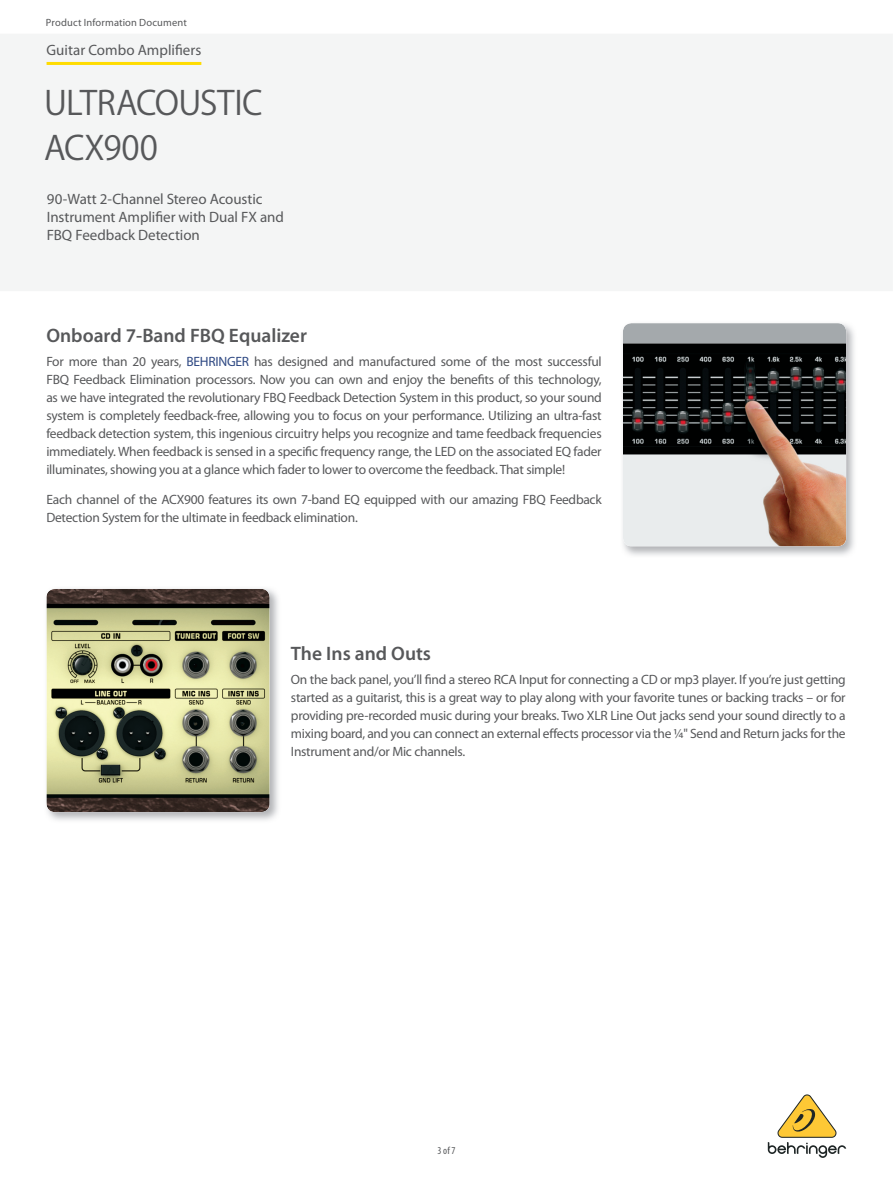
<style>
.page{position:relative;width:893px;height:1188px;background:#fff}
.page>*{position:absolute;margin:0;border:0;box-sizing:border-box;transform-origin:0 0}
.t1{font:33px/44.8px "Koz Go Pro Regular 90 pv RKSJ H";letter-spacing:-.02em;color:#57585a}
.t2{font:600 19.5px "Myriad Pro";color:#57585a}
.t3{font:15px/18px "Myriad Pro";letter-spacing:-.005em;color:#57585a}
.t4{font:13.5px/18px "Myriad Pro";letter-spacing:-.02em;color:#57585a;text-align:justify}
.t5{font:10.5px "Myriad Pro";letter-spacing:.015em;color:#57585a}
.t6{font:condensed 10.5px "Myriad Pro";color:#57585a}
.s1{color:#2f4983}
</style>
<div class="page">
<hr style="left:47px;top:62px;width:154px;height:3px;background:#ffdc01">
<svg style="left:768px;top:1094px;width:78px;height:64px"></svg>
<img style="left:46px;top:588px;width:232px;height:233px">
<img style="left:46px;top:589px;width:224px;height:223px;border-radius:9px">
<img style="left:621px;top:322px;width:235px;height:234px">
<img style="left:623px;top:323px;width:223px;height:223px;border-radius:9px">
<p class="t5" style="left:46px;top:18px;width:142px">Product Information Document</p>
<p class="t3" style="left:47px;top:42px;width:156px">Guitar Combo Amplifiers</p>
<h1 class="t1" style="left:44px;top:85px;width:220px">ULTRACOUSTIC<br>ACX900</h1>
<p class="t3" style="left:47px;top:191px;width:239px">90-Watt 2-Channel Stereo Acoustic<br>Instrument Amplifier with Dual FX and<br>FBQ Feedback Detection</p>
<h2 class="t2" style="left:46px;top:328px;width:262px">Onboard 7-Band FBQ Equalizer</h2>
<p class="t4" style="left:46px;top:354px;width:557px">For more than 20 years, <span class="s1">BEHRINGER</span> has designed and manufactured some of the most successful FBQ Feedback Elimination processors. Now you can own and enjoy the benefits of this technology, as we have integrated the revolutionary FBQ Feedback Detection System in this product, so your sound system is completely feedback-free, allowing you to focus on your performance. Utilizing an ultra-fast feedback detection system, this ingenious circuitry helps you recognize and tame feedback frequencies immediately. When feedback is sensed in a specific frequency range, the LED on the associated EQ fader illuminates, showing you at a glance which fader to lower to overcome the feedback. That simple!</p>
<p class="t4" style="left:46px;top:492px;width:557px">Each channel of the ACX900 features its own 7-band EQ equipped with our amazing FBQ Feedback<br>Detection System for the ultimate in feedback elimination.</p>
<h2 class="t2" style="left:291px;top:646px;width:142px">The Ins and Outs</h2>
<p class="t4" style="left:291px;top:672px;width:556px">On the back panel, you’ll find a stereo RCA Input for connecting a CD or mp3 player. If you’re just getting started as a guitarist, this is a great way to play along with your favorite tunes or backing tracks – or for providing pre-recorded music during your breaks. Two XLR Line Out jacks send your sound directly to a mixing board, and you can connect an external effects processor via the ¼" Send and Return jacks for the Instrument and/or Mic channels.</p>
<p class="t6" style="left:437px;top:1147px;width:20px">3 of 7</p>
</div>
